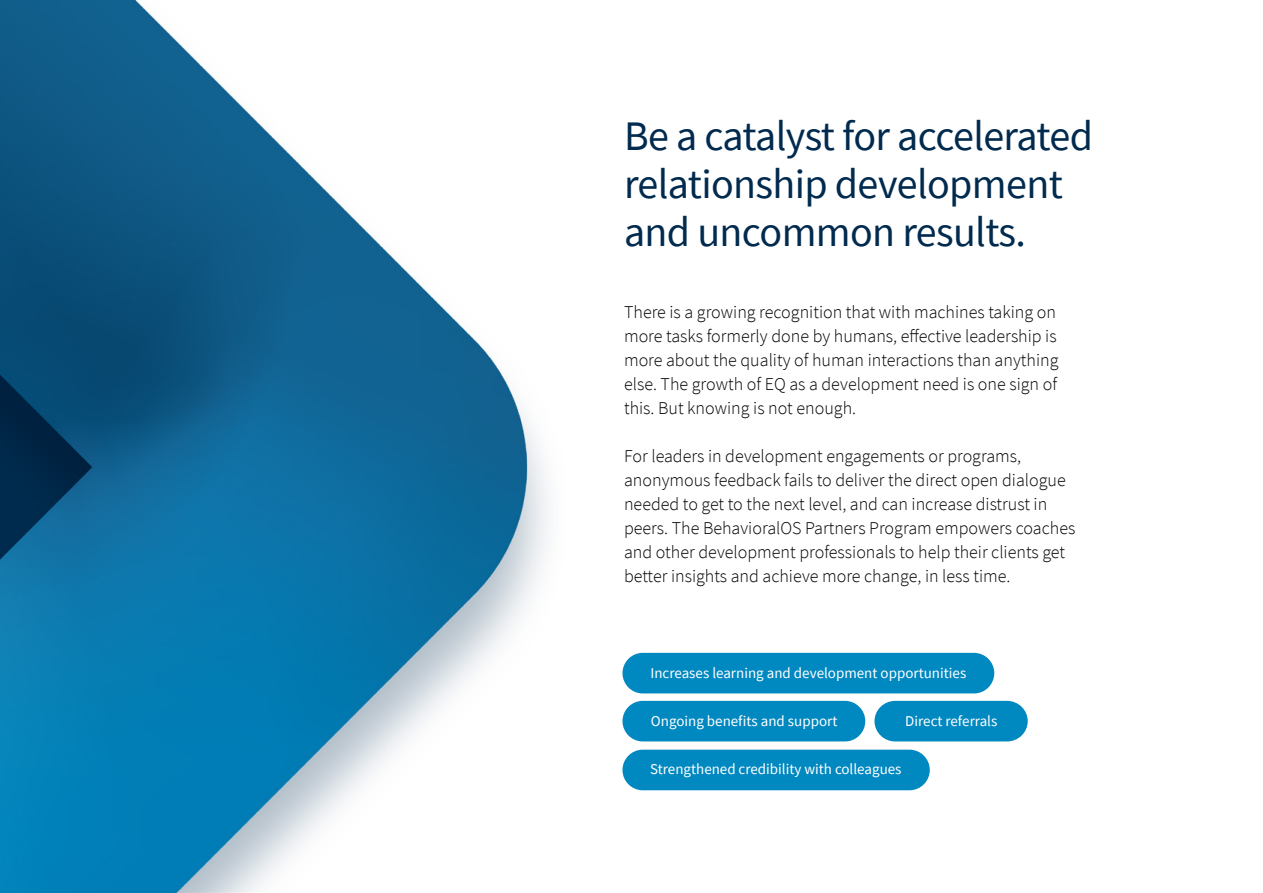
<style>
.page{position:relative;width:1263px;height:893px;background:#fff}
.page>*{position:absolute;margin:0;border:0;box-sizing:border-box;transform-origin:0 0}
.t1{font:42px/48px "Source Sans Pro";letter-spacing:-.015em;color:#002a4e}
.t2{font:300 18px/24px "Source Sans Pro";color:#000}
.t3{font:15px "Source Sans Pro";color:#fff}
</style>
<div class="page">
<img style="left:0;top:1px;width:1028px;height:891px">
<div style="left:622px;top:653px;width:372px;height:40px;background:#0088c1;border-radius:20px"></div>
<div style="left:874px;top:701px;width:154px;height:40px;background:#0088c1;border-radius:21px"></div>
<div style="left:622px;top:701px;width:243px;height:40px;background:#0088c1;border-radius:20px"></div>
<div style="left:622px;top:750px;width:308px;height:40px;background:#0088c1;border-radius:20px"></div>
<h1 class="t1" style="left:624px;top:112px;width:470px">Be a catalyst for accelerated relationship development and uncommon results.</h1>
<p class="t2" style="left:624px;top:300px;width:436px">There is a growing recognition that with machines taking on more tasks formerly done by humans, effective leadership is more about the quality of human interactions than anything else. The growth of EQ as a development need is one sign of this. But knowing is not enough.</p>
<p class="t2" style="left:624px;top:444px;width:453px">For leaders in development engagements or programs, anonymous feedback fails to deliver the direct open dialogue needed to get to the next level, and can increase distrust in peers. The BehavioralOS Partners Program empowers coaches and other development professionals to help their clients get better insights and achieve more change, in less time.</p>
<p class="t3" style="left:650px;top:663px;width:317px">Increases learning and development opportunities</p>
<p class="t3" style="left:905px;top:711px;width:94px">Direct referrals</p>
<p class="t3" style="left:651px;top:711px;width:188px">Ongoing benefits and support</p>
<p class="t3" style="left:650px;top:759px;width:253px">Strengthened credibility with colleagues</p>
</div>
